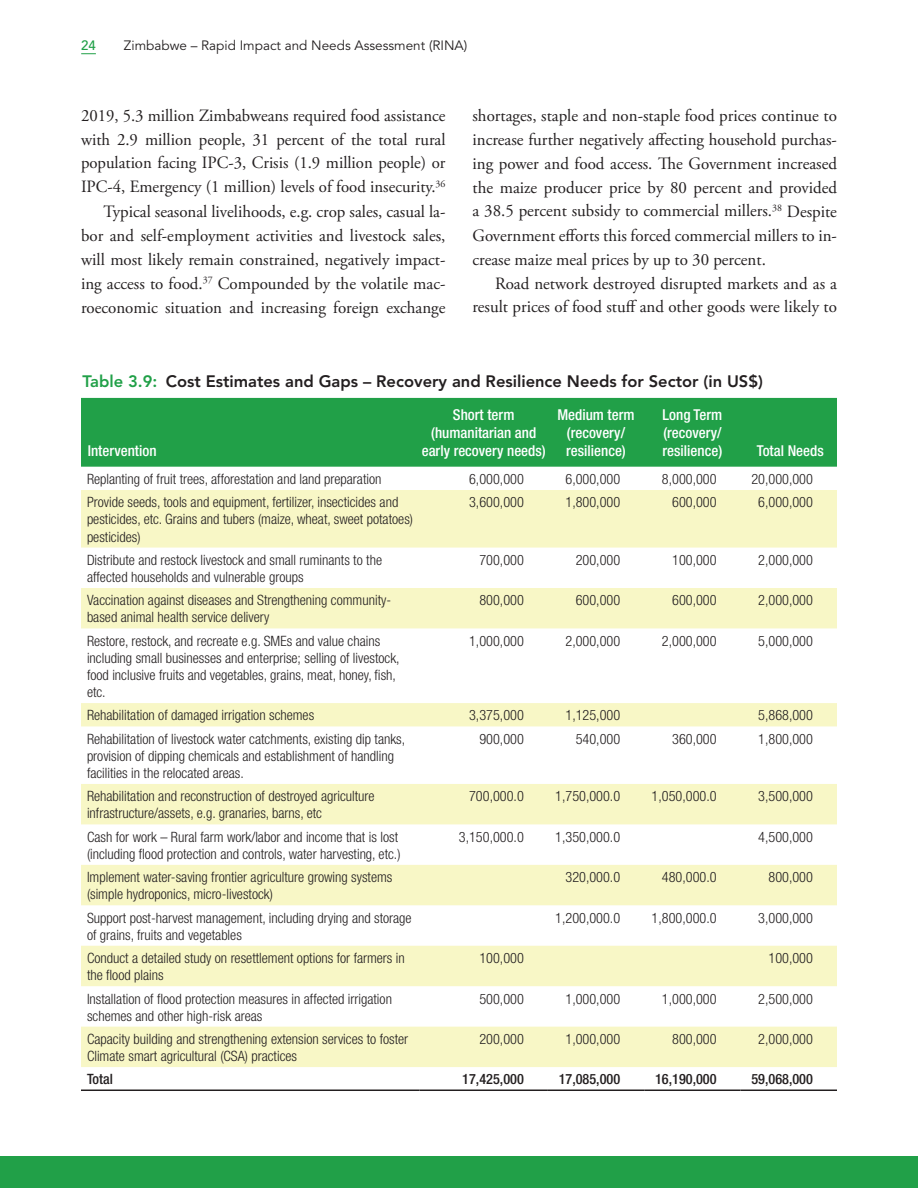
<style>
.page{position:relative;width:918px;height:1188px;background:#fff}
.page>*{position:absolute;margin:0;border:0;box-sizing:border-box;transform-origin:0 0}
.t1{font:17.25px/24px "Adobe Garamond Pro";color:#231f20;text-align:right}
.t2{font:800 16.5px "Avenir LT Std";color:#231f20}
.t3{font:500 condensed 15px/18px "Helvetica Neue";color:#fff;text-align:center}
.t4{font:300 condensed 14.25px/17.1px "Helvetica Neue";color:#231f20}
.t5{font:500 condensed 14.25px "Helvetica Neue";color:#231f20}
.t6{font:13.5px "Avenir LT Std";color:#231f20}
.t7{font:500 13.5px "Avenir LT Std";color:#21a048}
.s1{color:#21a048}
</style>
<div class="page">
<div style="left:0;top:1156px;width:918px;height:32px;background:#21a048"></div>
<svg style="left:81px;top:53px;width:15px;height:1px"></svg>
<div style="left:81px;top:398px;width:756px;height:69px;background:#21a048"></div>
<svg style="left:81px;top:490px;width:756px;height:577px"></svg>
<hr style="left:81px;top:1090px;width:339px;height:1px;background:#231f20">
<hr style="left:420px;top:1090px;width:128px;height:1px;background:#231f20">
<hr style="left:548px;top:1090px;width:96px;height:1px;background:#231f20">
<hr style="left:644px;top:1090px;width:97px;height:1px;background:#231f20">
<hr style="left:741px;top:1090px;width:96px;height:1px;background:#231f20">
<p class="t7" style="left:81px;top:38px;width:16px">24</p>
<p class="t6" style="left:124px;top:38px;width:345px">Zimbabwe – Rapid Impact and Needs Assessment (RINA)</p>
<p class="t1" style="left:81px;top:104px;width:366px">2019, 5.3 million Zimbabweans required food assistance with 2.9 million people, 31 percent of the total rural population facing IPC-3, Crisis (1.9 million people) or IPC-4, Emergency (1 million) levels of food insecurity.<sup>36<br></sup>Typical seasonal livelihoods, e.g. crop sales, casual la&shy;bor and self-employment activities and livestock sales, will most likely remain constrained, negatively impact&shy;ing access to food.<sup>37</sup> Compounded by the volatile mac&shy;roeconomic situation and increasing foreign exchange</p>
<p class="t1" style="left:472px;top:104px;width:366px;text-align:justify">shortages, staple and non-staple food prices continue to increase further negatively affecting household purchas&shy;ing power and food access. The Government increased the maize producer price by 80 percent and provided a 38.5 percent subsidy to commercial millers.<sup>38</sup> Despite Government efforts this forced commercial millers to in&shy;crease maize meal prices by up to 30 percent.</p>
<p class="t1" style="left:472px;top:272px;width:366px">Road network destroyed disrupted markets and as a result prices of food stuff and other goods were likely to</p>
<p class="t2" style="left:82px;top:372px;width:682px"><span class="s1">Table 3.9:</span> Cost Estimates and Gaps – Recovery and Resilience Needs for Sector (in US$)</p>
<p class="t3" style="left:88px;top:442px;width:70px">Intervention</p>
<p class="t3" style="left:422px;top:406px;width:125px">Short term (humanitarian and early recovery needs)</p>
<p class="t3" style="left:557px;top:406px;width:79px">Medium term (recovery/ resilience)</p>
<p class="t3" style="left:663px;top:406px;width:61px;text-align:justify">Long Term (recovery/ resilience)</p>
<p class="t3" style="left:757px;top:442px;width:68px">Total Needs</p>
<p class="t4" style="left:87px;top:470px;width:296px">Replanting of fruit trees, afforestation and land preparation</p>
<p class="t4" style="left:469px;top:470px;width:56px">6,000,000</p>
<p class="t4" style="left:566px;top:470px;width:56px">6,000,000</p>
<p class="t4" style="left:662px;top:470px;width:56px">8,000,000</p>
<p class="t4" style="left:751px;top:470px;width:63px">20,000,000</p>
<p class="t4" style="left:87px;top:494px;width:328px">Provide seeds, tools and equipment, fertilizer, insecticides and pesticides, etc. Grains and tubers (maize, wheat, sweet potatoes) pesticides)</p>
<p class="t4" style="left:469px;top:494px;width:56px">3,600,000</p>
<p class="t4" style="left:566px;top:494px;width:56px">1,800,000</p>
<p class="t4" style="left:672px;top:494px;width:46px">600,000</p>
<p class="t4" style="left:758px;top:494px;width:56px">6,000,000</p>
<p class="t4" style="left:87px;top:551px;width:297px">Distribute and restock livestock and small ruminants to the affected households and vulnerable groups</p>
<p class="t4" style="left:479px;top:551px;width:46px">700,000</p>
<p class="t4" style="left:576px;top:551px;width:46px">200,000</p>
<p class="t4" style="left:672px;top:551px;width:46px">100,000</p>
<p class="t4" style="left:758px;top:551px;width:56px">2,000,000</p>
<p class="t4" style="left:87px;top:592px;width:306px">Vaccination against diseases and Strengthening community&shy;based animal health service delivery</p>
<p class="t4" style="left:479px;top:592px;width:46px">800,000</p>
<p class="t4" style="left:576px;top:592px;width:46px">600,000</p>
<p class="t4" style="left:672px;top:592px;width:46px">600,000</p>
<p class="t4" style="left:758px;top:592px;width:56px">2,000,000</p>
<p class="t4" style="left:87px;top:632px;width:314px">Restore, restock, and recreate e.g. SMEs and value chains including small businesses and enterprise; selling of livestock, food inclusive fruits and vegetables, grains, meat, honey, fish, etc.</p>
<p class="t4" style="left:469px;top:632px;width:56px">1,000,000</p>
<p class="t4" style="left:566px;top:632px;width:56px">2,000,000</p>
<p class="t4" style="left:662px;top:632px;width:56px">2,000,000</p>
<p class="t4" style="left:758px;top:632px;width:56px">5,000,000</p>
<p class="t4" style="left:87px;top:707px;width:229px">Rehabilitation of damaged irrigation schemes</p>
<p class="t4" style="left:469px;top:707px;width:56px">3,375,000</p>
<p class="t4" style="left:566px;top:707px;width:56px">1,125,000</p>
<p class="t4" style="left:758px;top:707px;width:56px">5,868,000</p>
<p class="t4" style="left:87px;top:730px;width:320px">Rehabilitation of livestock water catchments, existing dip tanks, provision of dipping chemicals and establishment of handling facilities in the relocated areas.</p>
<p class="t4" style="left:479px;top:730px;width:46px">900,000</p>
<p class="t4" style="left:576px;top:730px;width:46px">540,000</p>
<p class="t4" style="left:672px;top:730px;width:46px">360,000</p>
<p class="t4" style="left:758px;top:730px;width:56px">1,800,000</p>
<p class="t4" style="left:87px;top:788px;width:289px">Rehabilitation and reconstruction of destroyed agriculture infrastructure/assets, e.g. granaries, barns, etc</p>
<p class="t4" style="left:469px;top:788px;width:56px">700,000.0</p>
<p class="t4" style="left:555px;top:788px;width:66px">1,750,000.0</p>
<p class="t4" style="left:652px;top:788px;width:66px">1,050,000.0</p>
<p class="t4" style="left:758px;top:788px;width:56px">3,500,000</p>
<p class="t4" style="left:87px;top:828px;width:315px">Cash for work – Rural farm work/labor and income that is lost (including flood protection and controls, water harvesting, etc.)</p>
<p class="t4" style="left:459px;top:828px;width:66px">3,150,000.0</p>
<p class="t4" style="left:555px;top:828px;width:66px">1,350,000.0</p>
<p class="t4" style="left:758px;top:828px;width:56px">4,500,000</p>
<p class="t4" style="left:87px;top:868px;width:307px">Implement water-saving frontier agriculture growing systems (simple hydroponics, micro-livestock)</p>
<p class="t4" style="left:566px;top:868px;width:56px">320,000.0</p>
<p class="t4" style="left:662px;top:868px;width:56px">480,000.0</p>
<p class="t4" style="left:769px;top:868px;width:46px">800,000</p>
<p class="t4" style="left:87px;top:909px;width:326px">Support post-harvest management, including drying and storage of grains, fruits and vegetables</p>
<p class="t4" style="left:555px;top:909px;width:66px">1,200,000.0</p>
<p class="t4" style="left:652px;top:909px;width:66px">1,800,000.0</p>
<p class="t4" style="left:758px;top:909px;width:56px">3,000,000</p>
<p class="t4" style="left:87px;top:949px;width:319px">Conduct a detailed study on resettlement options for farmers in the flood plains</p>
<p class="t4" style="left:479px;top:949px;width:46px">100,000</p>
<p class="t4" style="left:769px;top:949px;width:46px">100,000</p>
<p class="t4" style="left:87px;top:990px;width:306px">Installation of flood protection measures in affected irrigation schemes and other high-risk areas</p>
<p class="t4" style="left:479px;top:990px;width:46px">500,000</p>
<p class="t4" style="left:566px;top:990px;width:56px">1,000,000</p>
<p class="t4" style="left:662px;top:990px;width:56px">1,000,000</p>
<p class="t4" style="left:758px;top:990px;width:56px">2,500,000</p>
<p class="t4" style="left:87px;top:1030px;width:323px">Capacity building and strengthening extension services to foster<br>Climate smart agricultural (CSA) practices</p>
<p class="t4" style="left:479px;top:1030px;width:46px">200,000</p>
<p class="t4" style="left:566px;top:1030px;width:56px">1,000,000</p>
<p class="t4" style="left:672px;top:1030px;width:46px">800,000</p>
<p class="t4" style="left:758px;top:1030px;width:56px">2,000,000</p>
<p class="t5" style="left:87px;top:1071px;width:27px">Total</p>
<p class="t5" style="left:462px;top:1071px;width:63px">17,425,000</p>
<p class="t5" style="left:559px;top:1071px;width:63px">17,085,000</p>
<p class="t5" style="left:655px;top:1071px;width:63px">16,190,000</p>
<p class="t5" style="left:751px;top:1071px;width:63px">59,068,000</p>
</div>
